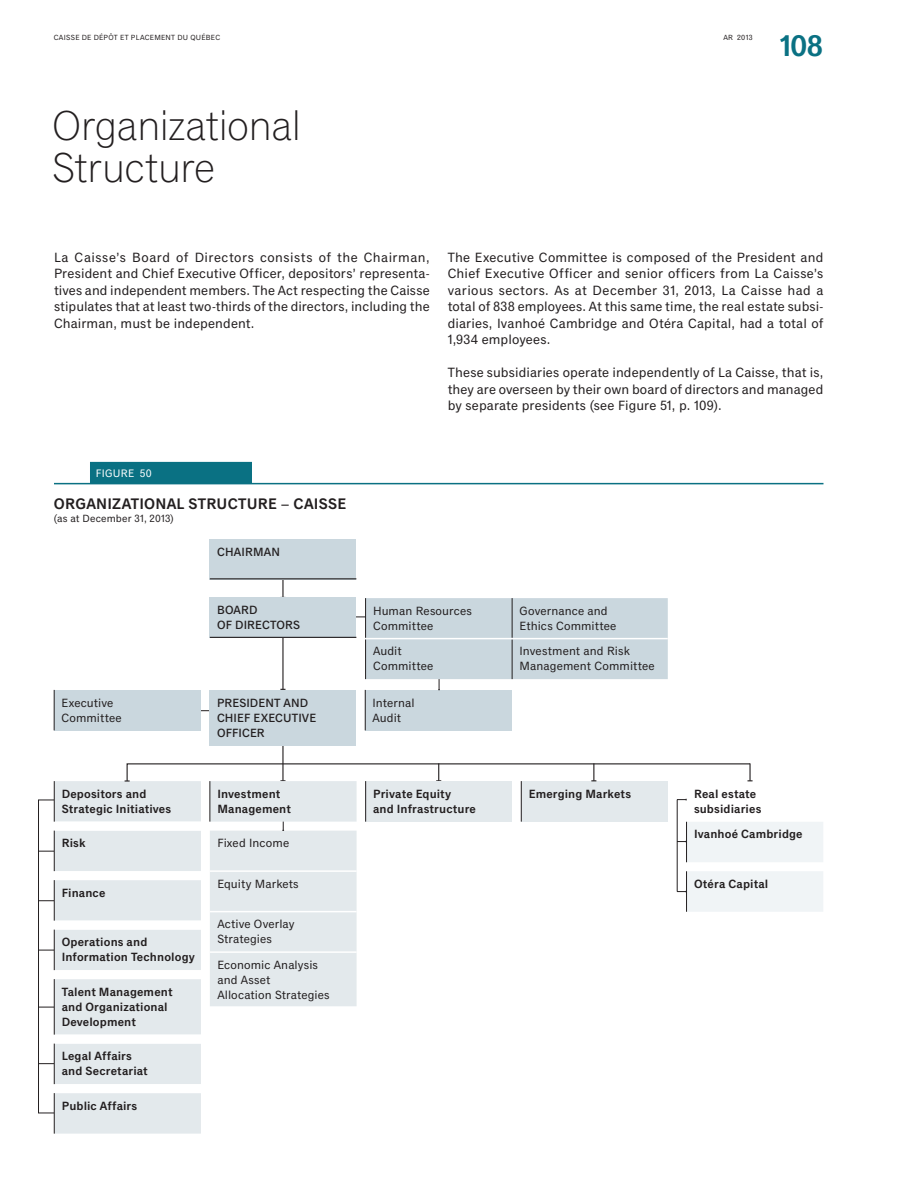
<style>
.page{position:relative;width:918px;height:1188px;background:#fff}
.page>*{position:absolute;margin:0;border:0;box-sizing:border-box;transform-origin:0 0}
.t1{font:300 42px/42px "Classic Grotesque Pro";letter-spacing:-.025em;color:#231f20}
.t2{font:600 30px "Classic Grotesque Pro";color:#0a7183}
.t3{font:600 15.3px "Classic Grotesque Pro";letter-spacing:.01em;color:#231f20}
.t4{font:13.5px/16.5px "Classic Grotesque Pro";letter-spacing:.01em;color:#231f20;text-align:justify}
.t5{font:600 12px/15px "Classic Grotesque Pro";letter-spacing:.01em;color:#231f20}
.t6{font:12px/15px "Classic Grotesque Pro";letter-spacing:.005em;color:#231f20}
.t7{font:500 12px/15px "Classic Grotesque Pro";letter-spacing:.01em;color:#231f20}
.t8{font:10.8px "Classic Grotesque Pro";letter-spacing:.015em;color:#fff}
.t9{font:10.5px "Classic Grotesque Pro";letter-spacing:.02em;color:#231f20}
.t10{font:7.5px "Classic Grotesque Pro";letter-spacing:.035em;color:#231f20}
</style>
<div class="page">
<hr style="left:282px;top:738px;width:2px;height:43px;background:#231f20">
<div style="left:38px;top:800px;width:16px;height:313px;border:1px solid #231f20"></div>
<div style="left:55px;top:1093px;width:146px;height:41px;background:#e3e9ec"></div>
<hr style="left:54px;top:1093px;width:1px;height:41px;background:#231f20">
<svg style="left:38px;top:763px;width:785px;height:330px"></svg>
<hr style="left:54px;top:483px;width:769px;height:1px;background:#0a7183">
<div style="left:90px;top:462px;width:162px;height:22px;background:#0a7183"></div>
<hr style="left:282px;top:632px;width:2px;height:57px;background:#231f20">
<hr style="left:282px;top:571px;width:2px;height:26px;background:#231f20">
<div style="left:54px;top:690px;width:147px;height:40px;background:#cad7de"></div>
<hr style="left:54px;top:690px;width:1px;height:40px;background:#231f20">
<div style="left:210px;top:539px;width:146px;height:40px;background:#cad7de"></div>
<hr style="left:210px;top:578px;width:146px;height:1px;background:#231f20">
<div style="left:210px;top:690px;width:146px;height:55px;background:#cad7de"></div>
<div style="left:210px;top:597px;width:146px;height:41px;background:#cad7de"></div>
<hr style="left:210px;top:637px;width:146px;height:1px;background:#231f20">
<div style="left:365px;top:690px;width:147px;height:40px;background:#cad7de"></div>
<hr style="left:365px;top:690px;width:1px;height:40px;background:#231f20">
<svg style="left:353px;top:598px;width:315px;height:92px"></svg>
<hr style="left:365px;top:598px;width:1px;height:40px;background:#231f20">
<hr style="left:512px;top:598px;width:1px;height:40px;background:#231f20">
<hr style="left:365px;top:639px;width:1px;height:40px;background:#231f20">
<hr style="left:512px;top:639px;width:1px;height:40px;background:#231f20">
<hr style="left:365px;top:638px;width:147px;height:1px;background:#fff">
<hr style="left:512px;top:638px;width:156px;height:1px;background:#fff">
<p class="t10" style="left:54px;top:33px;width:168px">CAISSE DE DÉPÔT ET PLACEMENT DU QUÉBEC</p>
<h1 class="t1" style="left:52px;top:105px;width:251px">Organizational<br>Structure</h1>
<p class="t10" style="left:723px;top:34px;width:31px">AR 2013</p>
<h2 class="t2" style="left:780px;top:28px;width:45px">108</h2>
<p class="t4" style="left:54px;top:249px;width:377px">La Caisse’s Board of Directors consists of the Chairman, President and Chief Executive Officer, depositors’ representa&shy;tives and independent members. The Act respecting the Caisse stipulates that at least two-thirds of the directors, including the Chairman, must be independent.</p>
<p class="t4" style="left:448px;top:249px;width:377px">The Executive Committee is composed of the President and Chief Executive Officer and senior officers from La Caisse’s various sectors. As at December 31, 2013, La Caisse had a total of 838 employees. At this same time, the real estate subsi&shy;diaries, Ivanhoé Cambridge and Otéra Capital, had a total of 1,934 employees.</p>
<p class="t4" style="left:448px;top:365px;width:377px">These subsidiaries operate independently of La Caisse, that is, they are overseen by their own board of directors and managed by separate presidents (see Figure 51, p. 109).</p>
<p class="t8" style="left:96px;top:467px;width:57px">FIGURE 50</p>
<p class="t3" style="left:54px;top:495px;width:294px">ORGANIZATIONAL STRUCTURE – CAISSE</p>
<p class="t9" style="left:54px;top:512px;width:121px">(as at December 31, 2013)</p>
<p class="t7" style="left:217px;top:544px;width:64px">CHAIRMAN</p>
<p class="t7" style="left:217px;top:603px;width:85px">BOARD<br>OF DIRECTORS</p>
<p class="t6" style="left:61px;top:696px;width:62px">Executive<br>Committee</p>
<p class="t5" style="left:62px;top:787px;width:111px">Depositors and<br>Strategic Initiatives</p>
<p class="t5" style="left:62px;top:836px;width:25px">Risk</p>
<p class="t5" style="left:62px;top:886px;width:45px">Finance</p>
<p class="t5" style="left:62px;top:935px;width:135px">Operations and<br>Information Technology</p>
<p class="t5" style="left:62px;top:985px;width:112px">Talent Management and Organizational<br>Development</p>
<p class="t5" style="left:62px;top:1049px;width:88px">Legal Affairs and Secretariat</p>
<p class="t5" style="left:62px;top:1099px;width:77px">Public Affairs</p>
<p class="t7" style="left:217px;top:695px;width:101px">PRESIDENT AND<br>CHIEF EXECUTIVE<br>OFFICER</p>
<p class="t5" style="left:217px;top:787px;width:75px">Investment<br>Management</p>
<p class="t6" style="left:217px;top:836px;width:73px">Fixed Income</p>
<p class="t6" style="left:217px;top:877px;width:83px">Equity Markets</p>
<p class="t6" style="left:217px;top:917px;width:79px">Active Overlay<br>Strategies</p>
<p class="t6" style="left:217px;top:958px;width:114px">Economic Analysis and Asset<br>Allocation Strategies</p>
<p class="t6" style="left:373px;top:604px;width:100px">Human Resources<br>Committee</p>
<p class="t6" style="left:520px;top:604px;width:98px">Governance and<br>Ethics Committee</p>
<p class="t6" style="left:373px;top:644px;width:62px">Audit<br>Committee</p>
<p class="t6" style="left:520px;top:644px;width:137px">Investment and Risk<br>Management Committee</p>
<p class="t6" style="left:373px;top:696px;width:44px">Internal<br>Audit</p>
<p class="t5" style="left:373px;top:787px;width:80px">Private Equity</p>
<p class="t5" style="left:529px;top:787px;width:104px">Emerging Markets</p>
<p class="t5" style="left:373px;top:802px;width:104px">and Infrastructure</p>
<p class="t5" style="left:694px;top:787px;width:69px">Real estate subsidiaries</p>
<p class="t5" style="left:694px;top:828px;width:110px">Ivanhoé Cambridge</p>
<p class="t5" style="left:694px;top:877px;width:76px">Otéra Capital</p>
</div>
